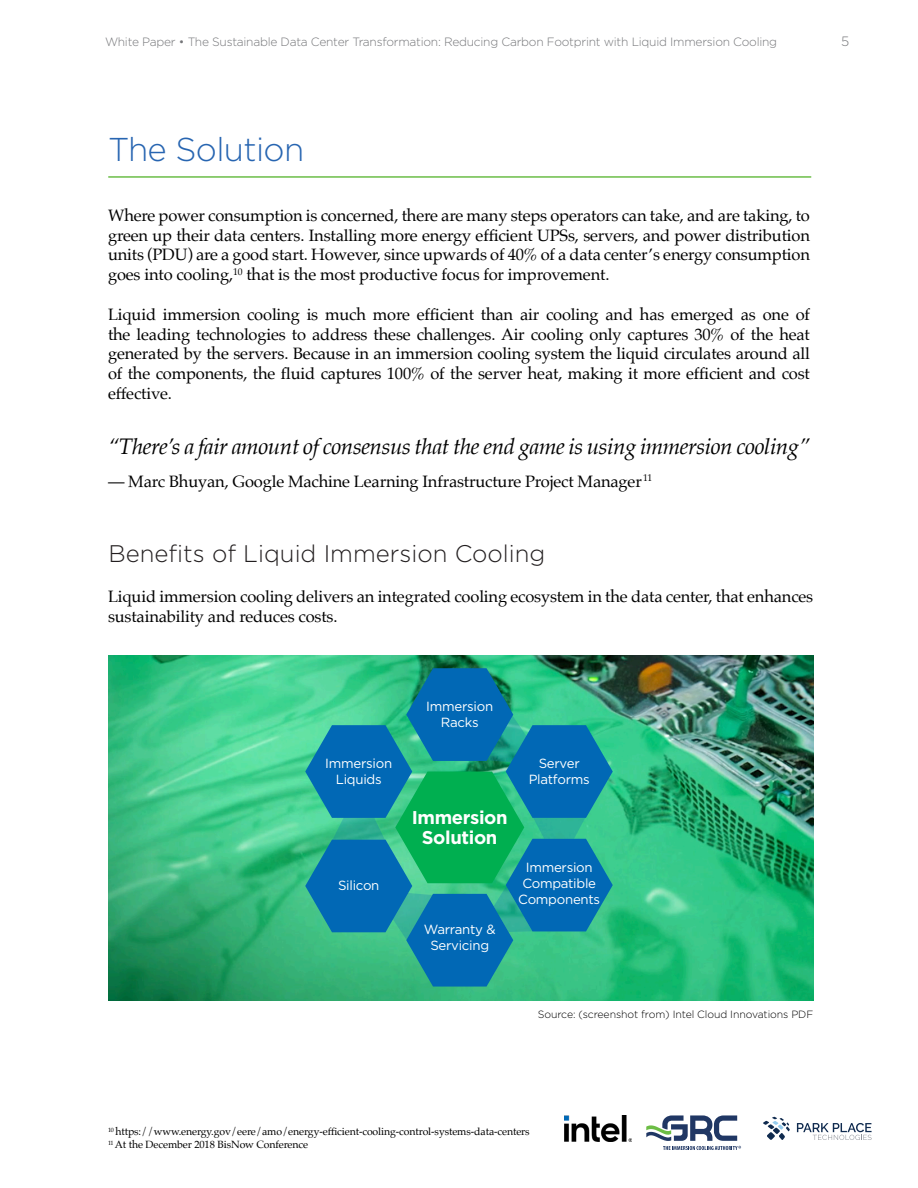
<style>
.page{position:relative;width:918px;height:1188px;background:#fff}
.page>*{position:absolute;margin:0;border:0;box-sizing:border-box;transform-origin:0 0}
.t1{font:300 33px "Gotham";letter-spacing:-.02em;color:#2765b1}
.t2{font:300 24px "Gotham";color:#231f20}
.t3{font:italic 22.5px "Palatino";letter-spacing:-.02em;color:#000}
.t4{font:700 18.45px "Gotham";letter-spacing:-.02em;color:#fff}
.t5{font:16.5px/19.8px "Palatino";letter-spacing:-.01em;color:#000;text-align:justify}
.t6{font:300 13.5px "Gotham";color:#757679}
.t7{font:13.2px "Gotham";letter-spacing:-.02em;color:#fff}
.t8{font:300 12px "Gotham";letter-spacing:-.02em;color:#757679}
.t9{font:10.5px "Palatino";letter-spacing:-.01em;color:#000}
.t10{font:300 10.5px "Gotham";letter-spacing:-.01em;color:#000}
</style>
<div class="page">
<img style="left:108px;top:656px;width:705px;height:344px">
<hr style="left:109px;top:176px;width:702px;height:2px;background:#6bbd47">
<svg style="left:305px;top:668px;width:308px;height:319px;background:#1a9796"></svg>
<svg style="left:646px;top:1115px;width:95px;height:35px"></svg>
<img style="left:565px;top:1115px;width:66px;height:26px">
<svg style="left:797px;top:1123px;width:75px;height:17px"></svg>
<svg style="left:763px;top:1117px;width:27px;height:23px"></svg>
<p class="t8" style="left:105px;top:35px;width:674px">White Paper • The Sustainable Data Center Transformation: Reducing Carbon Footprint with Liquid Immersion Cooling</p>
<p class="t6" style="left:841px;top:33px;width:10px">5</p>
<p class="t1" style="left:108px;top:129px;width:198px">The Solution</p>
<p class="t5" style="left:108px;top:205px;width:704px">Where power consumption is concerned, there are many steps operators can take, and are taking, to green up their data centers. Installing more energy efficient UPSs, servers, and power distribution units (PDU) are a good start. However, since upwards of 40% of a data center’s energy consumption goes into cooling,<sup>10</sup> that is the most productive focus for improvement.</p>
<p class="t5" style="left:108px;top:304px;width:704px">Liquid immersion cooling is much more efficient than air cooling and has emerged as one of the leading technologies to address these challenges. Air cooling only captures 30% of the heat generated by the servers. Because in an immersion cooling system the liquid circulates around all of the components, the fluid captures 100% of the server heat, making it more efficient and cost effective.</p>
<p class="t3" style="left:108px;top:427px;width:703px">“There’s a fair amount of consensus that the end game is using immersion cooling”</p>
<p class="t5" style="left:108px;top:471px;width:546px">— Marc Bhuyan, Google Machine Learning Infrastructure Project Manager <sup>11</sup></p>
<p class="t2" style="left:109px;top:538px;width:438px">Benefits of Liquid Immersion Cooling</p>
<p class="t5" style="left:108px;top:587px;width:707px">Liquid immersion cooling delivers an integrated cooling ecosystem in the data center, that enhances sustainability and reduces costs.</p>
<p class="t7" style="left:325px;top:755px;width:68px">Immersion</p>
<p class="t7" style="left:336px;top:770px;width:47px">Liquids</p>
<p class="t7" style="left:338px;top:877px;width:43px">Silicon</p>
<p class="t7" style="left:426px;top:698px;width:68px">Immersion</p>
<p class="t7" style="left:441px;top:714px;width:39px">Racks</p>
<p class="t4" style="left:412px;top:805px;width:97px">Immersion</p>
<p class="t4" style="left:422px;top:825px;width:77px">Solution</p>
<p class="t7" style="left:424px;top:921px;width:73px">Warranty &amp;</p>
<p class="t7" style="left:430px;top:937px;width:60px">Servicing</p>
<p class="t7" style="left:539px;top:755px;width:42px">Server</p>
<p class="t7" style="left:529px;top:770px;width:63px">Platforms</p>
<p class="t7" style="left:526px;top:859px;width:68px">Immersion</p>
<p class="t7" style="left:522px;top:875px;width:75px">Compatible</p>
<p class="t7" style="left:518px;top:891px;width:83px">Components</p>
<p class="t10" style="left:538px;top:1008px;width:277px">Source: (screenshot from) Intel Cloud Innovations PDF</p>
<p class="t9" style="left:108px;top:1123px;width:423px"><sup>10</sup> https://www.energy.gov/eere/amo/energy-efficient-cooling-control-systems-data-centers</p>
<p class="t9" style="left:108px;top:1136px;width:202px"><sup>11</sup> At the December 2018 BisNow Conference</p>
</div>
